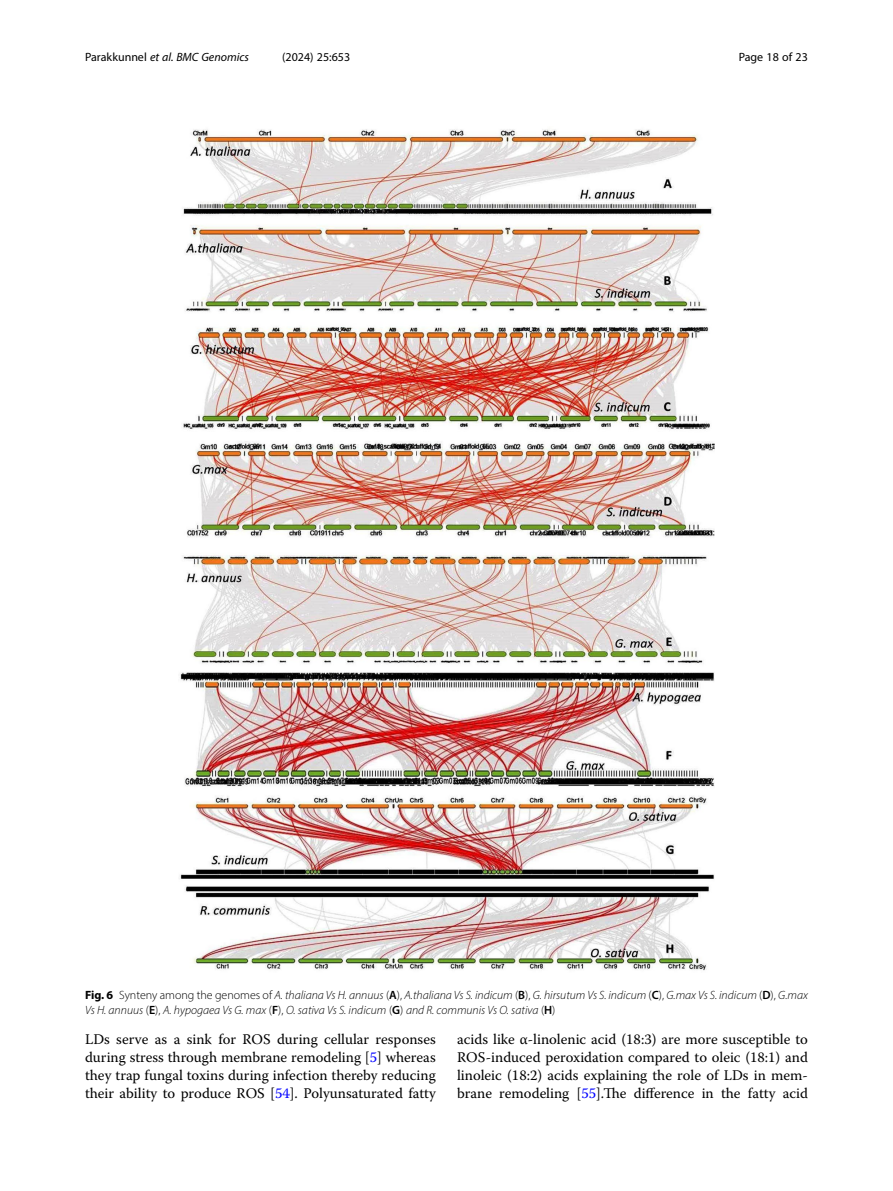
<style>
.page{position:relative;width:893px;height:1191px;background:#fff}
.page>*{position:absolute;margin:0;border:0;box-sizing:border-box;transform-origin:0 0}
.Body_Text_Indent{font:14.7px/18px "Warnock Pro";color:#000;text-align:justify}
.Figure_Caption{font:italic 300 12px/15px "Myriad Pro";color:#000}
.t1{font:italic 12px "Myriad Pro";color:#000}
.t2{font:12px "Myriad Pro";color:#000}
.s1{font-style:normal}
.s2{font-weight:700;font-style:normal}
.s3{font-weight:600;font-style:normal}
.s4{color:#00f}
</style>
<div class="page">
<img style="left:179px;top:129px;width:535px;height:842px">
<p class="t1" style="left:85px;top:50px;width:166px"><span class="s1">Parakkunnel</span> et al. BMC Genomics</p>
<p class="t2" style="left:282px;top:50px;width:70px">(2024) 25:653</p>
<p class="t2" style="left:739px;top:50px;width:71px">Page 18 of 23</p>
<p class="Figure_Caption" style="left:85px;top:987px;width:724px"><span class="s2">Fig. 6</span> <span class="s1">Synteny among the genomes of</span> A. thaliana Vs H. annuus <span class="s1">(</span><span class="s3">A</span><span class="s1">),</span> A.thaliana Vs S. indicum <span class="s1">(</span><span class="s3">B</span><span class="s1">),</span> G. hirsutum Vs S. indicum <span class="s1">(</span><span class="s3">C</span><span class="s1">),</span> G.max Vs S. indicum <span class="s1">(</span><span class="s3">D</span><span class="s1">),</span> G.max<br>Vs H. annuus <span class="s1">(</span><span class="s3">E</span><span class="s1">),</span> A. hypogaea Vs G. max <span class="s1">(</span><span class="s3">F</span><span class="s1">),</span> O. sativa Vs S. indicum <span class="s1">(</span><span class="s3">G</span><span class="s1">)</span> and R. communis Vs O. sativa <span class="s1">(</span><span class="s3">H</span><span class="s1">)</span></p>
<p class="Body_Text_Indent" style="left:85px;top:1030px;width:352px">LDs serve as a sink for ROS during cellular responses during stress through membrane remodeling [<span class="s4">5</span>] whereas they trap fungal toxins during infection thereby reducing their ability to produce ROS [<span class="s4">54</span>]. Polyunsaturated fatty</p>
<p class="Body_Text_Indent" style="left:457px;top:1030px;width:352px">acids like α-linolenic acid (18:3) are more susceptible to ROS-induced peroxidation compared to oleic (18:1) and linoleic (18:2) acids explaining the role of LDs in mem&shy;brane remodeling [<span class="s4">55</span>].The difference in the fatty acid</p>
</div>
